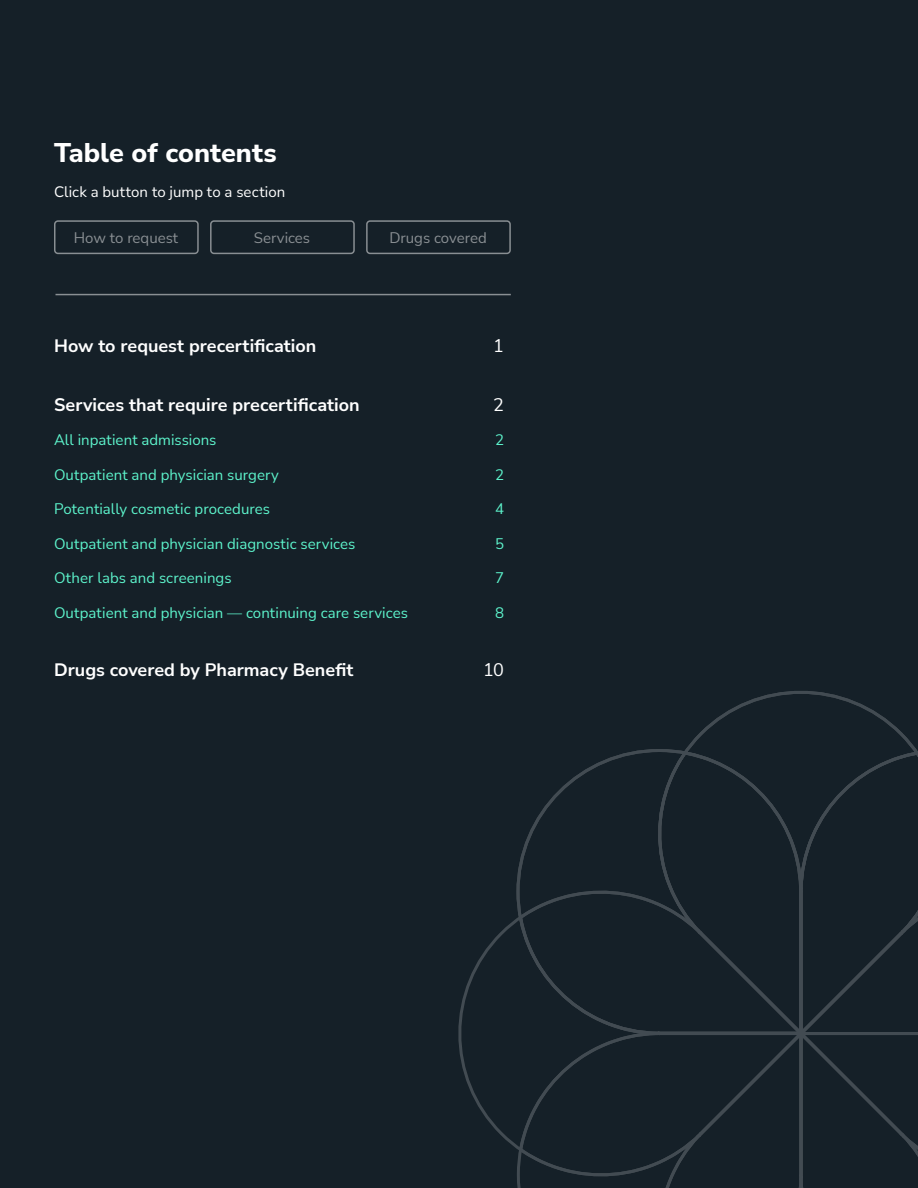
<style>
.page{position:relative;width:918px;height:1188px;background:#152028}
.page>*{position:absolute;margin:0;border:0;box-sizing:border-box;transform-origin:0 0}
.t1{font:800 27px "Nunito Sans";color:#fff}
.t2{font:700 18px "Nunito Sans";color:#fff}
.t3{font:18px "Nunito Sans";color:#fff}
.t4{font:15px "Nunito Sans";letter-spacing:.005em;color:#5df4cc}
.t5{font:15px "Nunito Sans";color:#fff}
</style>
<div class="page">
<svg style="left:458px;top:882px;width:59px;height:267px"></svg>
<svg style="left:686px;top:691px;width:230px;height:58px"></svg>
<svg style="left:517px;top:750px;width:127px;height:172px"></svg>
<svg style="left:519px;top:878px;width:125px;height:154px"></svg>
<svg style="left:519px;top:1032px;width:125px;height:156px"></svg>
<svg style="left:644px;top:749px;width:274px;height:439px"></svg>
<svg style="left:645px;top:751px;width:158px;height:286px"></svg>
<div style="left:54px;top:220px;width:145px;height:34px;border:2px solid #fff;border-radius:3px"></div>
<div style="left:210px;top:220px;width:145px;height:34px;border:2px solid #fff;border-radius:3px"></div>
<div style="left:366px;top:220px;width:145px;height:34px;border:2px solid #fff;border-radius:3px"></div>
<hr style="left:56px;top:294px;width:455px;height:1px;background:#fff">
<h1 class="t1" style="left:54px;top:134px;width:224px">Table of contents</h1>
<p class="t5" style="left:54px;top:181px;width:233px">Click a button to jump to a section</p>
<p class="t5" style="left:74px;top:227px;width:106px">How to request</p>
<p class="t5" style="left:254px;top:227px;width:58px">Services</p>
<p class="t5" style="left:389px;top:227px;width:99px">Drugs covered</p>
<p class="t2" style="left:54px;top:333px;width:264px">How to request precertification</p>
<p class="t3" style="left:493px;top:333px;width:12px">1</p>
<p class="t2" style="left:54px;top:392px;width:307px">Services that require precertification</p>
<p class="t4" style="left:54px;top:429px;width:164px">All inpatient admissions</p>
<p class="t4" style="left:54px;top:464px;width:226px">Outpatient and physician surgery</p>
<p class="t4" style="left:54px;top:498px;width:218px">Potentially cosmetic procedures</p>
<p class="t4" style="left:54px;top:533px;width:303px">Outpatient and physician diagnostic services</p>
<p class="t4" style="left:54px;top:567px;width:179px">Other labs and screenings</p>
<p class="t4" style="left:54px;top:602px;width:356px">Outpatient and physician — continuing care services</p>
<p class="t3" style="left:493px;top:392px;width:12px">2</p>
<p class="t4" style="left:495px;top:429px;width:10px">2</p>
<p class="t4" style="left:495px;top:464px;width:10px">2</p>
<p class="t4" style="left:495px;top:498px;width:10px">4</p>
<p class="t4" style="left:495px;top:533px;width:10px">5</p>
<p class="t4" style="left:495px;top:567px;width:10px">7</p>
<p class="t4" style="left:495px;top:602px;width:10px">8</p>
<p class="t2" style="left:54px;top:657px;width:301px">Drugs covered by Pharmacy Benefit</p>
<p class="t3" style="left:483px;top:658px;width:22px">10</p>
</div>
